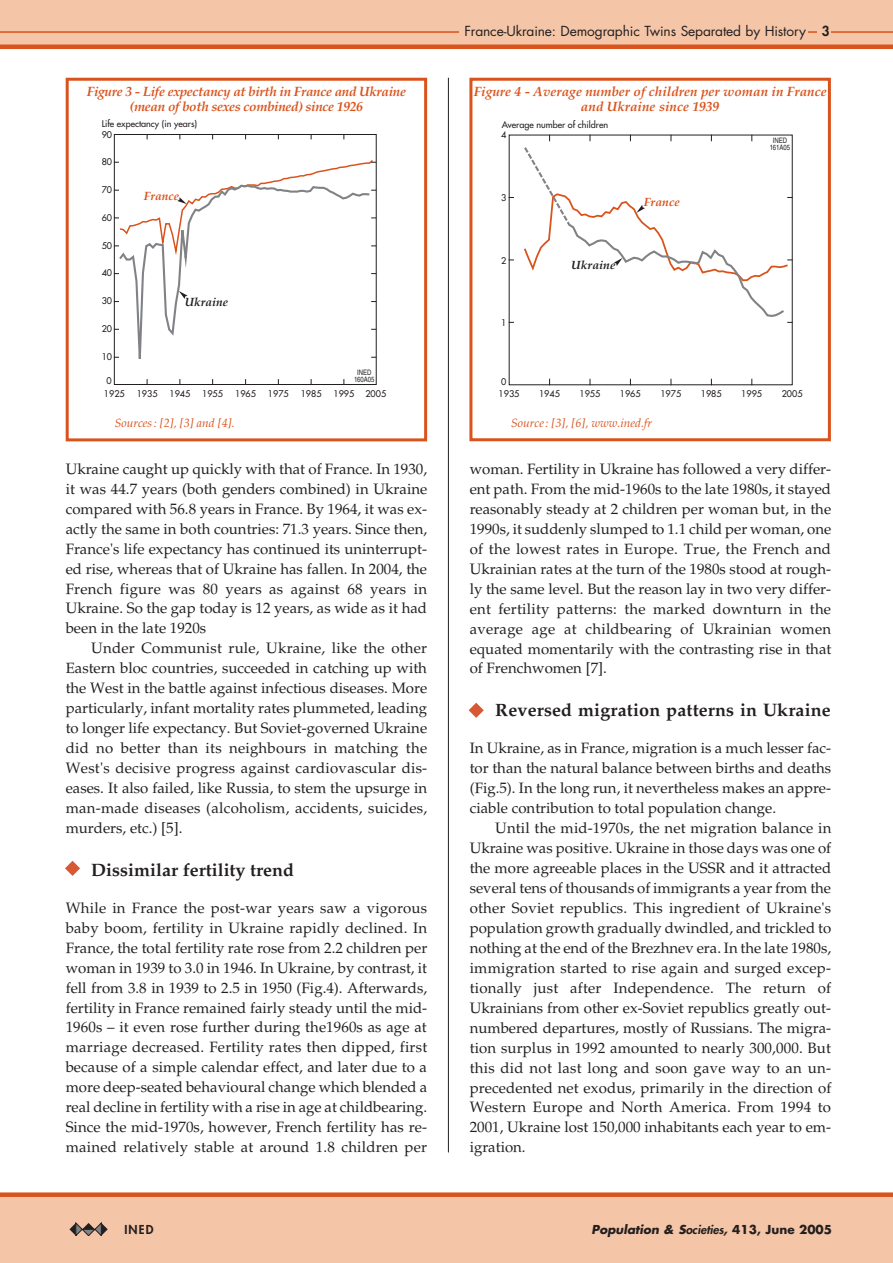
<style>
.page{position:relative;width:893px;height:1263px;background:#fff}
.page>*{position:absolute;margin:0;border:0;box-sizing:border-box;transform-origin:0 0}
.t1{font:700 18px "Palatino LT Std";letter-spacing:.01em;color:#231f20}
.t2{font:15px/20px "Palatino LT Std";color:#231f20;text-align:justify}
.t3{font:italic 700 13.5px/14.2px "Palatino LT Std";letter-spacing:-.025em;color:#d9531c;text-align:center}
.t4{font:italic 700 13.5px/14.2px "Palatino LT Std";color:#d9531c;text-align:center}
.t5{font:13.5px "Futura Std";letter-spacing:-.01em;color:#231f20}
.t6{font:italic 12px "Palatino LT Std";color:#d9531c}
.t7{font:italic 700 12px "Futura Std";color:#231f20}
.t8{font:italic 700 12px "Palatino LT Std";color:#231f20}
.t9{font:italic 700 12px "Palatino LT Std";color:#d9531c}
.t10{font:800 12px "Futura Std";color:#231f20}
.t11{font:500 9px "Futura Std";color:#231f20}
.t12{font:7.5px/6.8px "Helvetica LT Std";color:#231f20;text-align:center;scale:.8 1}
.s1{font-weight:800}
.s2{font-style:normal}
</style>
<div class="page">
<svg style="left:65px;top:861px;width:15px;height:15px"></svg>
<svg style="left:469px;top:703px;width:15px;height:15px"></svg>
<div style="left:0;top:1195px;width:893px;height:68px;background:#f5c5a7"></div>
<div style="left:0;top:1192px;width:893px;height:5px;background:#d9531c"></div>
<svg style="left:69px;top:1223px;width:39px;height:13px"></svg>
<div style="left:0;top:0;width:893px;height:47px;background:#f5c5a7"></div>
<hr style="left:0;top:31px;width:893px;height:2px;background:#d9531c">
<hr style="left:0;top:45px;width:893px;height:4px;background:#d9531c">
<div style="left:818px;top:23px;width:13px;height:17px;background:#f5c5a7"></div>
<div style="left:459px;top:21px;width:348px;height:19px;background:#f5c5a7"></div>
<hr style="left:448px;top:78px;width:1px;height:1074px;background:#231f20">
<svg style="left:522px;top:135px;width:270px;height:188px"></svg>
<div style="left:469px;top:78px;width:362px;height:363px;border:3px solid #d9531c"></div>
<svg style="left:117px;top:260px;width:255px;height:123px"></svg>
<div style="left:114px;top:134px;width:262px;height:251px;border:1px solid #231f20"></div>
<svg style="left:114px;top:158px;width:262px;height:102px"></svg>
<svg style="left:179px;top:291px;width:9px;height:8px"></svg>
<div style="left:66px;top:78px;width:361px;height:363px;border:3px solid #d9531c"></div>
<p class="t3" style="left:87px;top:86px;width:321px">Figure 3 - Life expectancy at birth in France and Ukraine (mean of both sexes combined) since 1926</p>
<p class="t11" style="left:102px;top:119px;width:97px">Life expectancy (in years)</p>
<p class="t11" style="left:102px;top:130px;width:12px">90</p>
<p class="t11" style="left:102px;top:157px;width:12px">80</p>
<p class="t11" style="left:102px;top:185px;width:12px">70</p>
<p class="t11" style="left:102px;top:213px;width:12px">60</p>
<p class="t11" style="left:102px;top:241px;width:12px">50</p>
<p class="t11" style="left:102px;top:269px;width:12px">40</p>
<p class="t11" style="left:102px;top:297px;width:12px">30</p>
<p class="t11" style="left:102px;top:324px;width:12px">20</p>
<p class="t11" style="left:102px;top:352px;width:12px">10</p>
<p class="t11" style="left:107px;top:376px;width:7px">0</p>
<p class="t9" style="left:144px;top:191px;width:37px">France</p>
<p class="t8" style="left:185px;top:298px;width:45px">Ukraine</p>
<p class="t12" style="left:354px;top:370px;width:27px">INED<br>160A05</p>
<p class="t11" style="left:104px;top:389px;width:22px">1925</p>
<p class="t11" style="left:137px;top:389px;width:22px">1935</p>
<p class="t11" style="left:169px;top:389px;width:22px">1945</p>
<p class="t11" style="left:202px;top:389px;width:22px">1955</p>
<p class="t11" style="left:235px;top:389px;width:22px">1965</p>
<p class="t11" style="left:268px;top:389px;width:22px">1975</p>
<p class="t11" style="left:301px;top:389px;width:22px">1985</p>
<p class="t11" style="left:333px;top:389px;width:54px">1995 2005</p>
<p class="t6" style="left:115px;top:418px;width:122px">Sources : [2], [3] and [4].</p>
<p class="t2" style="left:66px;top:460px;width:363px">Ukraine caught up quickly with that of France. In 1930, it was 44.7 years (both genders combined) in Ukraine compared with 56.8 years in France. By 1964, it was ex&shy;actly the same in both countries: 71.3 years. Since then, France's life expectancy has continued its uninterrupt&shy;ed rise, whereas that of Ukraine has fallen. In 2004, the French figure was 80 years as against 68 years in Ukraine. So the gap today is 12 years, as wide as it had been in the late 1920s</p>
<p class="t2" style="left:66px;top:640px;width:363px;text-indent:26px">Under Communist rule, Ukraine, like the other Eastern bloc countries, succeeded in catching up with the West in the battle against infectious diseases. More particularly, infant mortality rates plummeted, leading to longer life expectancy. But Soviet-governed Ukraine did no better than its neighbours in matching the West's decisive progress against cardiovascular dis&shy;eases. It also failed, like Russia, to stem the upsurge in man-made diseases (alcoholism, accidents, suicides, murders, etc.) [5].</p>
<p class="t1" style="left:91px;top:863px;width:204px">Dissimilar fertility trend</p>
<p class="t2" style="left:66px;top:899px;width:363px">While in France the post-war years saw a vigorous baby boom, fertility in Ukraine rapidly declined. In France, the total fertility rate rose from 2.2 children per woman in 1939 to 3.0 in 1946. In Ukraine, by contrast, it fell from 3.8 in 1939 to 2.5 in 1950 (Fig.4). Afterwards, fertility in France remained fairly steady until the mid-1960s – it even rose further during the1960s as age at marriage decreased. Fertility rates then dipped, first because of a simple calendar effect, and later due to a more deep-seated behavioural change which blended a real decline in fertility with a rise in age at childbearing.<br>Since the mid-1970s, however, French fertility has re&shy;mained relatively stable at around 1.8 children per</p>
<p class="t5" style="left:464px;top:25px;width:367px">France-Ukraine: Demographic Twins Separated by History <span class="s1">3</span></p>
<p class="t4" style="left:474px;top:86px;width:355px">Figure 4 - Average number of children per woman in France and Ukraine since 1939</p>
<p class="t11" style="left:502px;top:120px;width:108px">Average number of children</p>
<p class="t11" style="left:501px;top:130px;width:7px">4</p>
<p class="t11" style="left:501px;top:193px;width:7px">3</p>
<p class="t11" style="left:501px;top:256px;width:7px">2</p>
<p class="t11" style="left:501px;top:318px;width:7px">1</p>
<p class="t11" style="left:501px;top:377px;width:7px">0</p>
<p class="t8" style="left:571px;top:261px;width:46px">Ukraine</p>
<p class="t9" style="left:644px;top:198px;width:38px">France</p>
<p class="t12" style="left:770px;top:138px;width:27px">INED<br>161A05</p>
<p class="t11" style="left:499px;top:389px;width:22px">1935</p>
<p class="t11" style="left:539px;top:389px;width:22px">1945</p>
<p class="t11" style="left:579px;top:389px;width:22px">1955</p>
<p class="t11" style="left:620px;top:389px;width:22px">1965</p>
<p class="t11" style="left:660px;top:389px;width:22px">1975</p>
<p class="t11" style="left:701px;top:389px;width:22px">1985</p>
<p class="t11" style="left:741px;top:389px;width:22px">1995</p>
<p class="t11" style="left:782px;top:389px;width:22px">2005</p>
<p class="t6" style="left:511px;top:419px;width:143px">Source : [3], [6], www.ined.fr</p>
<p class="t2" style="left:470px;top:461px;width:363px">woman. Fertility in Ukraine has followed a very differ&shy;ent path. From the mid-1960s to the late 1980s, it stayed reasonably steady at 2 children per woman but, in the 1990s, it suddenly slumped to 1.1 child per woman, one of the lowest rates in Europe. True, the French and Ukrainian rates at the turn of the 1980s stood at rough&shy;ly the same level. But the reason lay in two very differ&shy;ent fertility patterns: the marked downturn in the average age at childbearing of Ukrainian women equated momentarily with the contrasting rise in that of Frenchwomen [7].</p>
<p class="t1" style="left:495px;top:703px;width:337px">Reversed migration patterns in Ukraine</p>
<p class="t2" style="left:470px;top:740px;width:363px">In Ukraine, as in France, migration is a much lesser fac&shy;tor than the natural balance between births and deaths (Fig.5). In the long run, it nevertheless makes an appre&shy;ciable contribution to total population change.</p>
<p class="t2" style="left:470px;top:820px;width:363px;text-indent:26px">Until the mid-1970s, the net migration balance in Ukraine was positive. Ukraine in those days was one of the more agreeable places in the USSR and it attracted several tens of thousands of immigrants a year from the other Soviet republics. This ingredient of Ukraine's population growth gradually dwindled, and trickled to nothing at the end of the Brezhnev era. In the late 1980s, immigration started to rise again and surged excep&shy;tionally just after Independence. The return of Ukrainians from other ex-Soviet republics greatly out&shy;numbered departures, mostly of Russians. The migra&shy;tion surplus in 1992 amounted to nearly 300,000. But this did not last long and soon gave way to an un&shy;precedented net exodus, primarily in the direction of Western Europe and North America. From 1994 to 2001, Ukraine lost 150,000 inhabitants each year to em&shy;igration.</p>
<p class="t10" style="left:124px;top:1224px;width:31px">INED</p>
<p class="t7" style="left:591px;top:1224px;width:242px">Population &amp; S<span class="s1">ocieties</span>, <span class="s2">413, June 2005</span></p>
</div>
